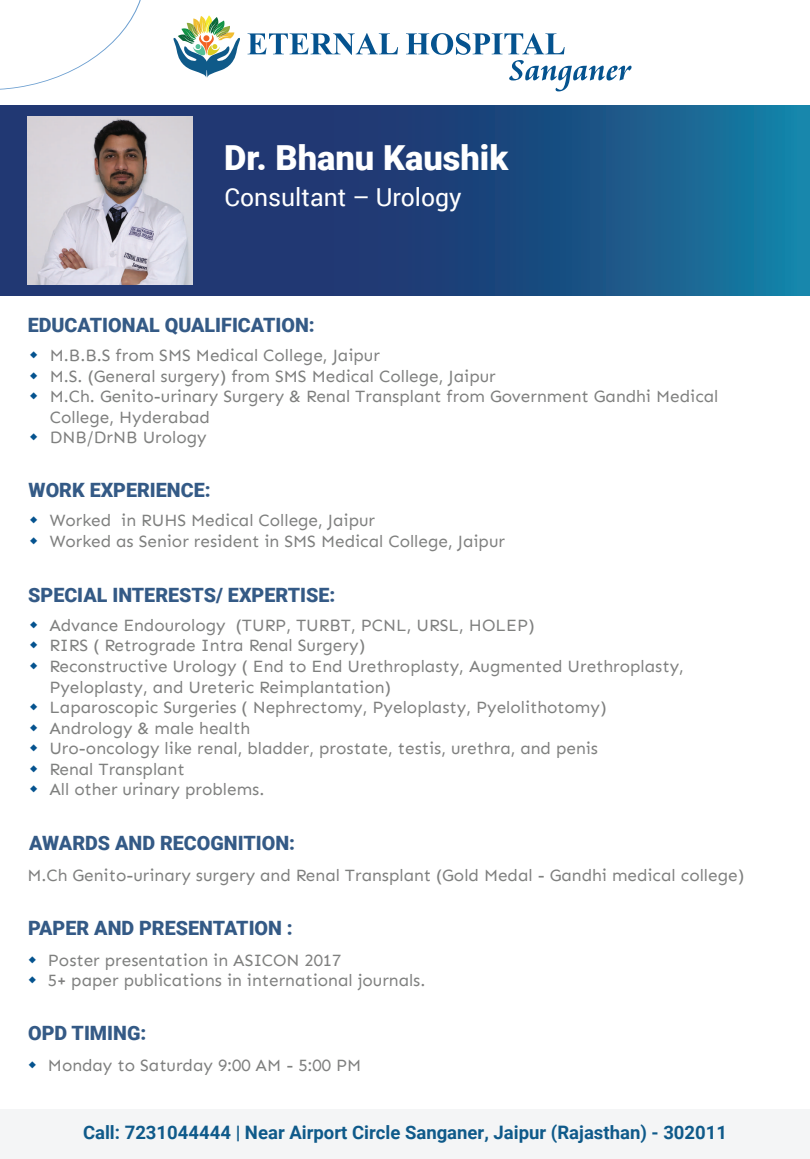
<style>
.page{position:relative;width:810px;height:1159px;background:#fff}
.page>*{position:absolute;margin:0;border:0;box-sizing:border-box;transform-origin:0 0}
.t1{font:900 34.5px "Roboto";color:#fff}
.t2{font:24.75px "Roboto";color:#fff}
.t3{font:900 19.73px "Roboto";color:#345a86}
.t4{font:700 18.52px "Roboto";color:#0f5a8a}
.t5{font:17.1px/20.5px "Sen";color:#7f807f}
</style>
<div class="page">
<svg style="left:0;top:106px;width:810px;height:189px;background:#1d4d82"></svg>
<svg style="left:248px;top:33px;width:384px;height:58px"></svg>
<svg style="left:173px;top:15px;width:67px;height:63px"></svg>
<svg style="left:0;top:0;width:141px;height:90px"></svg>
<div style="left:1px;top:1109px;width:809px;height:49px;background:#f4f5f6"></div>
<img style="left:27px;top:117px;width:165px;height:167px">
<h1 class="t1" style="left:224px;top:134px;width:286px">Dr. Bhanu Kaushik</h1>
<h2 class="t2" style="left:224px;top:180px;width:239px">Consultant – Urology</h2>
<p class="t3" style="left:28px;top:311px;width:289px">EDUCATIONAL QUALIFICATION:</p>
<p class="t5" style="left:50px;top:345px;width:670px">M.B.B.S from SMS Medical College, Jaipur<br>M.S. (General surgery) from SMS Medical College, Jaipur<br>M.Ch. Genito-urinary Surgery &amp; Renal Transplant from Government Gandhi Medical College, Hyderabad<br>DNB/DrNB Urology</p>
<p class="t3" style="left:29px;top:476px;width:184px">WORK EXPERIENCE:</p>
<p class="t5" style="left:50px;top:510px;width:457px">Worked in RUHS Medical College, Jaipur<br>Worked as Senior resident in SMS Medical College, Jaipur</p>
<p class="t3" style="left:28px;top:580px;width:309px">SPECIAL INTERESTS/ EXPERTISE:</p>
<p class="t5" style="left:49px;top:615px;width:636px">Advance Endourology (TURP, TURBT, PCNL, URSL, HOLEP)<br>RIRS ( Retrograde Intra Renal Surgery)<br>Reconstructive Urology ( End to End Urethroplasty, Augmented Urethroplasty, Pyeloplasty, and Ureteric Reimplantation)<br>Laparoscopic Surgeries ( Nephrectomy, Pyeloplasty, Pyelolithotomy)<br>Andrology &amp; male health<br>Uro-oncology like renal, bladder, prostate, testis, urethra, and penis<br>Renal Transplant<br>All other urinary problems.</p>
<p class="t3" style="left:29px;top:828px;width:267px">AWARDS AND RECOGNITION:</p>
<p class="t5" style="left:27px;top:864px;width:718px">M.Ch Genito-urinary surgery and Renal Transplant (Gold Medal - Gandhi medical college)</p>
<p class="t3" style="left:28px;top:914px;width:266px">PAPER AND PRESENTATION :</p>
<p class="t5" style="left:48px;top:949px;width:379px">Poster presentation in ASICON 2017<br>5+ paper publications in international journals.</p>
<p class="t3" style="left:28px;top:1019px;width:120px">OPD TIMING:</p>
<p class="t5" style="left:48px;top:1055px;width:315px">Monday to Saturday 9:00 AM - 5:00 PM</p>
<p class="t4" style="left:83px;top:1119px;width:646px">Call: 7231044444 | Near Airport Circle Sanganer, Jaipur (Rajasthan) - 302011</p>
</div>
